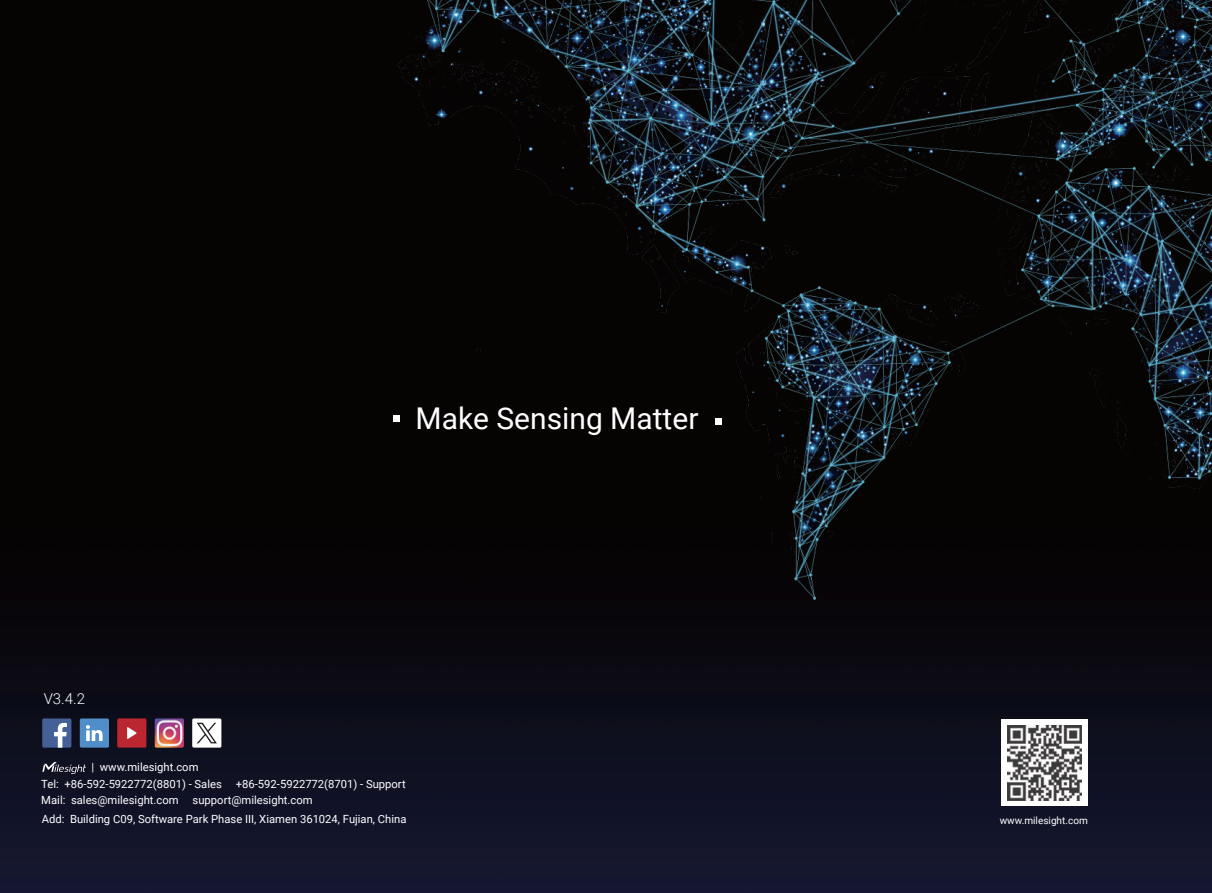
<style>
.page{position:relative;width:1212px;height:893px;background:#fff}
.page>*{position:absolute;margin:0;border:0;box-sizing:border-box;transform-origin:0 0}
.t1{font:30px "Roboto";color:#fff}
.t2{font:300 15px "Roboto";color:#fff}
.t3{font:11.25px/16.5px "Roboto";color:#fff}
.t4{font:10.05px "Roboto";color:#fff}
</style>
<div class="page">
<img style="left:0;top:0;width:1212px;height:893px">
<img style="left:397px;top:0;width:815px;height:626px">
<div style="left:1001px;top:719px;width:87px;height:87px;background:#fff"></div>
<img style="left:1007px;top:725px;width:75px;height:75px">
<svg style="left:393px;top:415px;width:6px;height:6px"></svg>
<svg style="left:715px;top:418px;width:6px;height:6px"></svg>
<div style="left:42px;top:718px;width:29px;height:30px;background:#446096;border-radius:2px"></div>
<svg style="left:54px;top:723px;width:13px;height:25px"></svg>
<div style="left:80px;top:718px;width:29px;height:30px;background:#508ec9;border-radius:2px"></div>
<svg style="left:86px;top:725px;width:17px;height:16px"></svg>
<div style="left:117px;top:718px;width:29px;height:30px;background:#bb2730;border-radius:2px"></div>
<svg style="left:127px;top:727px;width:10px;height:12px"></svg>
<img style="left:155px;top:718px;width:29px;height:30px">
<div style="left:192px;top:718px;width:29px;height:30px;background:#fff;border-radius:2px"></div>
<svg style="left:42px;top:762px;width:44px;height:12px"></svg>
<svg style="left:197px;top:723px;width:20px;height:20px"></svg>
<h1 class="t1" style="left:416px;top:397px;width:284px">Make Sensing Matter</h1>
<h2 class="t2" style="left:44px;top:688px;width:43px">V3.4.2</h2>
<p class="t3" style="left:41px;top:758px;width:366px;text-indent:50px">| www.milesight.com<br>Tel: +86-592-5922772(8801) - Sales +86-592-5922772(8701) - Support<br>Mail: sales@milesight.com support@milesight.com</p>
<p class="t3" style="left:42px;top:810px;width:366px">Add: Building C09, Software Park Phase III, Xiamen 361024, Fujian, China</p>
<p class="t4" style="left:1000px;top:813px;width:90px">www.milesight.com</p>
</div>
